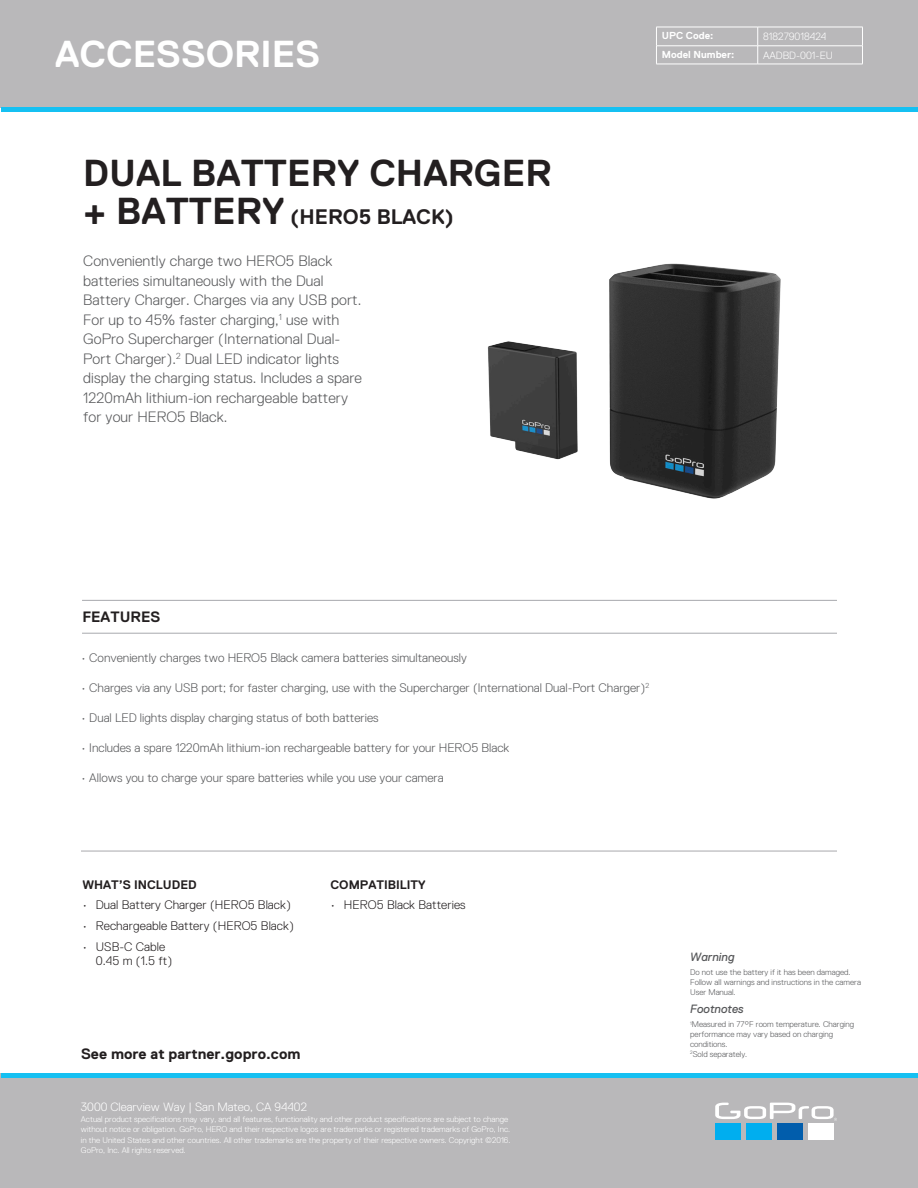
<style>
.page{position:relative;width:918px;height:1188px;background:#fff}
.page>*{position:absolute;margin:0;border:0;box-sizing:border-box;transform-origin:0 0}
.t1{font:700 37.5px "Replica";color:#231f20}
.t2{font:700 37.5px "Replica";color:#fff}
.t3{font:700 21px "Replica";color:#231f20}
.t4{font:300 15px/19.5px "Replica";letter-spacing:.005em;color:#57585a}
.t5{font:700 15px "Replica";color:#231f20}
.t6{font:300 12.3px "Replica";color:#57585a}
.t7{font:300 12.3px "Replica";letter-spacing:.005em;color:#231f20}
.t8{font:700 12.3px "Replica";color:#231f20}
.t9{font:300 12px "Replica";color:#fff}
.t10{font:italic 12px "Replica";color:#57585a}
.t11{font:300 10.5px "Replica";color:#fff}
.t12{font:700 10.2px "Replica";color:#fff}
.t13{font:300 8.25px/10.5px "Replica";color:#fff}
.t14{font:300 8.25px/9.9px "Replica";color:#57585a}
.s1{font-size:37.5px}
</style>
<div class="page">
<img style="left:487px;top:263px;width:294px;height:236px">
<hr style="left:82px;top:600px;width:755px;height:1px;background:#a8a9ad">
<hr style="left:82px;top:633px;width:755px;height:1px;background:#a8a9ad">
<hr style="left:81px;top:851px;width:756px;height:1px;background:#a8a9ad">
<div style="left:0;top:1074px;width:918px;height:114px;background:#b9b8ba"></div>
<div style="left:0;top:0;width:918px;height:107px;background:#b9b8ba"></div>
<div style="left:1px;top:107px;width:917px;height:5px;background:#15c0f2"></div>
<div style="left:1px;top:1073px;width:917px;height:5px;background:#15c0f2"></div>
<hr style="left:656px;top:27px;width:102px;height:1px;background:#fff">
<hr style="left:758px;top:27px;width:105px;height:1px;background:#fff">
<hr style="left:656px;top:46px;width:102px;height:1px;background:#fff">
<svg style="left:656px;top:28px;width:1px;height:36px"></svg>
<hr style="left:758px;top:46px;width:105px;height:1px;background:#fff">
<svg style="left:757px;top:27px;width:1px;height:37px"></svg>
<svg style="left:862px;top:28px;width:1px;height:36px"></svg>
<hr style="left:656px;top:64px;width:102px;height:1px;background:#fff">
<hr style="left:758px;top:64px;width:105px;height:1px;background:#fff">
<svg style="left:715px;top:1103px;width:122px;height:18px"></svg>
<div style="left:715px;top:1123px;width:26px;height:17px;background:#00aeef"></div>
<div style="left:746px;top:1123px;width:26px;height:17px;background:#00aeef"></div>
<div style="left:777px;top:1123px;width:26px;height:17px;background:#015dac"></div>
<div style="left:808px;top:1123px;width:26px;height:17px;background:#fff"></div>
<p class="t2" style="left:55px;top:33px;width:267px">ACCESSORIES</p>
<p class="t1" style="left:83px;top:153px;width:470px">DUAL BATTERY CHARGER</p>
<p class="t3" style="left:83px;top:205px;width:372px"><span class="s1">+ BATTERY</span> (HERO5 BLACK)</p>
<p class="t4" style="left:83px;top:251px;width:280px">Conveniently charge two HERO5 Black batteries simultaneously with the Dual Battery Charger. Charges via any USB port.<br>For up to 45% faster charging,<sup>1</sup> use with GoPro Supercharger (International Dual-Port Charger).<sup>2</sup> Dual LED indicator lights display the charging status. Includes a spare 1220mAh lithium-ion rechargeable battery for your HERO5 Black.</p>
<p class="t12" style="left:662px;top:30px;width:53px">UPC Code:</p>
<p class="t11" style="left:763px;top:30px;width:65px">818279018424</p>
<p class="t12" style="left:662px;top:49px;width:74px">Model Number:</p>
<p class="t11" style="left:763px;top:49px;width:71px">AADBD-001-EU</p>
<p class="t5" style="left:82px;top:609px;width:79px">FEATURES</p>
<p class="t6" style="left:81px;top:651px;width:387px">• Conveniently charges two HERO5 Black camera batteries simultaneously</p>
<p class="t6" style="left:81px;top:681px;width:569px">• Charges via any USB port; for faster charging, use with the Supercharger (International Dual-Port Charger)<sup>2</sup></p>
<p class="t6" style="left:81px;top:711px;width:299px">• Dual LED lights display charging status of both batteries</p>
<p class="t6" style="left:81px;top:741px;width:430px">• Includes a spare 1220mAh lithium-ion rechargeable battery for your HERO5 Black</p>
<p class="t6" style="left:81px;top:771px;width:364px">• Allows you to charge your spare batteries while you use your camera</p>
<p class="t8" style="left:82px;top:878px;width:116px">WHAT’S INCLUDED</p>
<p class="t7" style="left:82px;top:898px;width:210px">• Dual Battery Charger (HERO5 Black)</p>
<p class="t7" style="left:82px;top:919px;width:213px">• Rechargeable Battery (HERO5 Black)</p>
<p class="t7" style="left:82px;top:940px;width:85px">• USB-C Cable</p>
<p class="t7" style="left:96px;top:954px;width:78px">0.45 m (1.5 ft)</p>
<p class="t8" style="left:330px;top:878px;width:97px">COMPATIBILITY</p>
<p class="t7" style="left:330px;top:898px;width:137px">• HERO5 Black Batteries</p>
<p class="t5" style="left:81px;top:1045px;width:221px">See more at partner.gopro.com</p>
<p class="t9" style="left:81px;top:1100px;width:228px">3000 Clearview Way | San Mateo, CA 94402</p>
<p class="t13" style="left:81px;top:1113px;width:431px">Actual product specifications may vary, and all features, functionality and other product specifications are subject to change without notice or obligation. GoPro, HERO and their respective logos are trademarks or registered trademarks of GoPro, Inc. in the United States and other countries. All other trademarks are the property of their respective owners. Copyright ©2016.<br>GoPro, Inc. All rights reserved.</p>
<p class="t10" style="left:690px;top:950px;width:46px">Warning</p>
<p class="t14" style="left:690px;top:967px;width:172px">Do not use the battery if it has been damaged.<br>Follow all warnings and instructions in the camera<br>User Manual.</p>
<p class="t10" style="left:690px;top:1002px;width:55px">Footnotes</p>
<p class="t14" style="left:690px;top:1020px;width:166px"><sup>1</sup>Measured in 77°F room temperature. Charging performance may vary based on charging conditions.</p>
<p class="t14" style="left:690px;top:1049px;width:58px"><sup>2</sup>Sold separately.</p>
</div>
